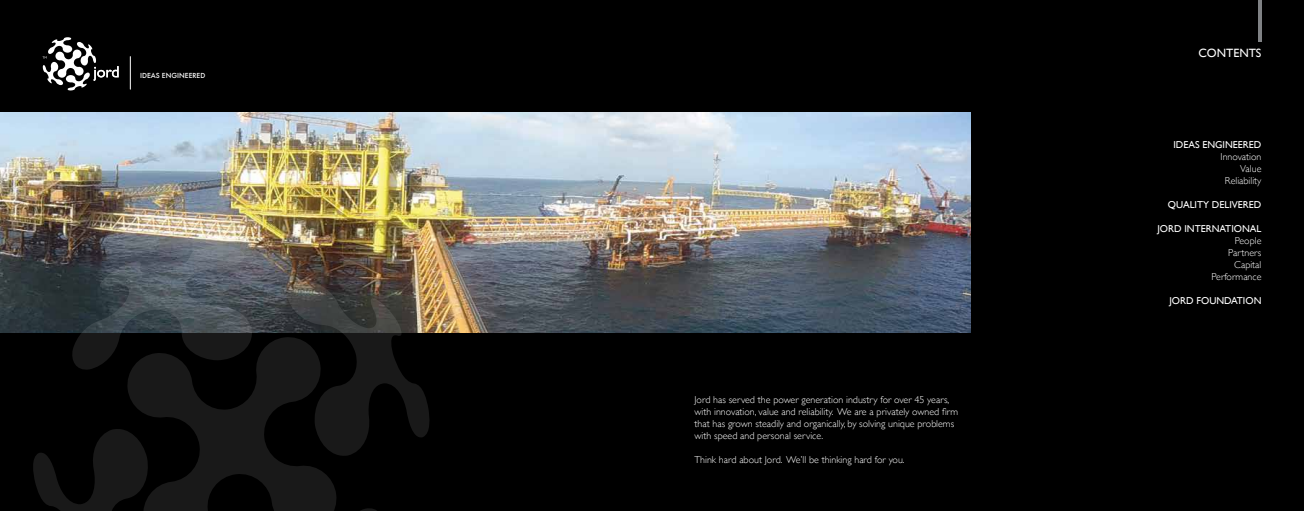
<style>
.page{position:relative;width:1304px;height:511px;background:#fff}
.page>*{position:absolute;margin:0;border:0;box-sizing:border-box;transform-origin:0 0}
.t1{font:12px "Gill Sans";color:#fff}
.t2{font:300 10px/12px "Gill Sans";color:#fff;text-align:right}
.t3{font:10px "Gill Sans";color:#fff}
.t4{font:500 6.8px "Futura";color:#fff}
</style>
<div class="page">
<div style="left:0;top:0;width:1304px;height:510px;background:#000"></div>
<img style="left:0;top:112px;width:971px;height:220px">
<hr style="left:130px;top:57px;width:1px;height:32px;background:#fff">
<svg style="left:42px;top:37px;width:77px;height:53px"></svg>
<svg style="left:32px;top:245px;width:398px;height:265px"></svg>
<hr style="left:1258px;top:0;width:3px;height:41px;background:#808285">
<p class="t4" style="left:140px;top:70px;width:67px">IDEAS ENGINEERED</p>
<p class="t2" style="left:694px;top:392px;width:265px;text-align:left">Jord has served the power generation industry for over 45 years, with innovation, value and reliability. We are a privately owned firm that has grown steadily and organically, by solving unique problems with speed and personal service.</p>
<p class="t2" style="left:694px;top:452px;width:212px">Think hard about Jord. We’ll be thinking hard for you.</p>
<p class="t1" style="left:1198px;top:45px;width:65px">CONTENTS</p>
<p class="t3" style="left:1173px;top:139px;width:90px">IDEAS ENGINEERED</p>
<p class="t2" style="left:1221px;top:150px;width:42px">Innovation<br>Value<br>Reliability</p>
<p class="t3" style="left:1168px;top:199px;width:95px">QUALITY DELIVERED</p>
<p class="t3" style="left:1157px;top:223px;width:106px">JORD INTERNATIONAL</p>
<p class="t2" style="left:1212px;top:234px;width:51px">People<br>Partners<br>Capital<br>Performance</p>
<p class="t3" style="left:1169px;top:295px;width:94px">JORD FOUNDATION</p>
</div>
